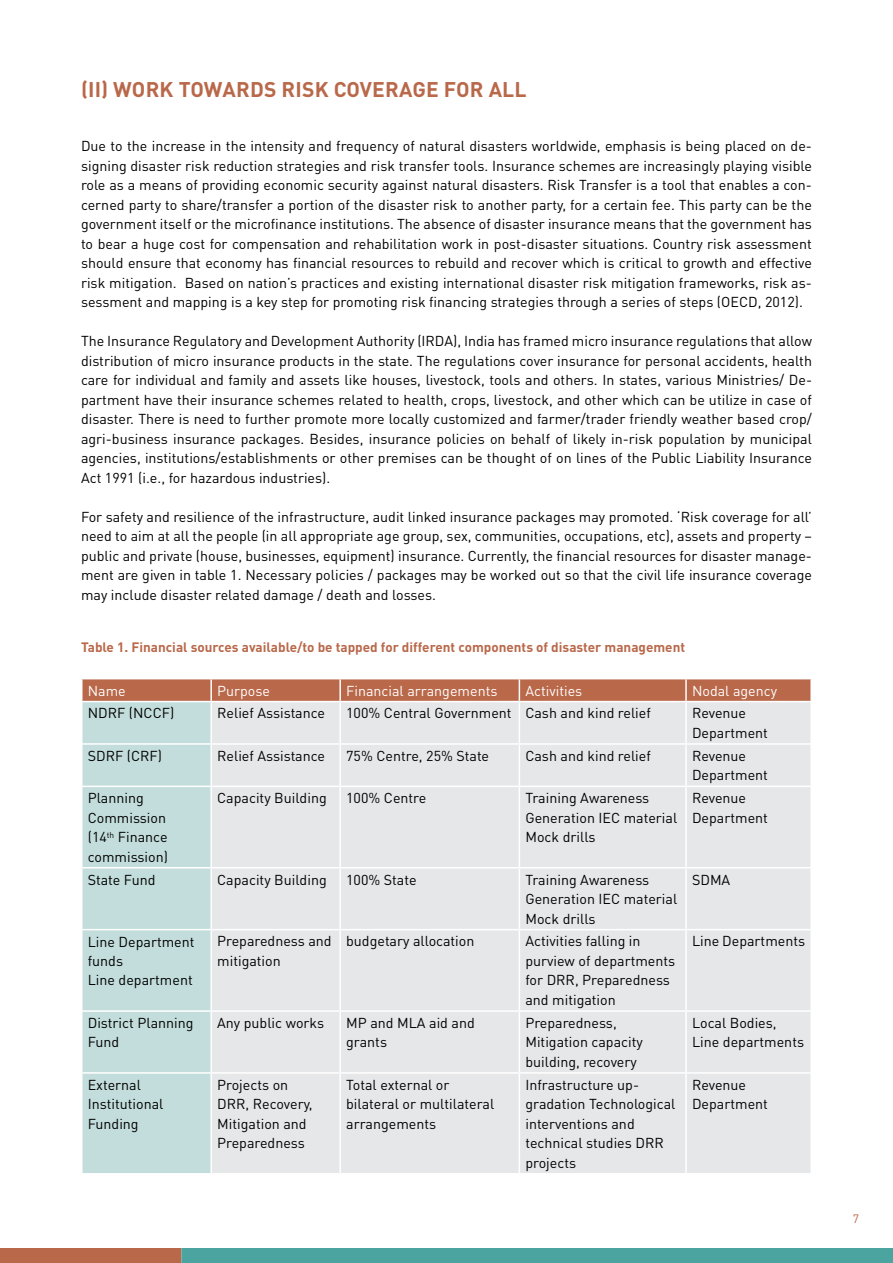
<style>
.page{position:relative;width:893px;height:1263px;background:#fff}
.page>*{position:absolute;margin:0;border:0;box-sizing:border-box;transform-origin:0 0}
.t1{font:700 21px "DIN Pro";letter-spacing:.01em;color:#b9684a}
.t2{font:14.25px/19.5px "DIN Pro";color:#000}
.t3{font:14.25px "DIN Pro";color:#fff}
.t4{font:700 13.5px "DIN Pro";color:#b9684a}
.t5{font:12px "DIN Pro";color:#b9684a}
</style>
<div class="page">
<div style="left:0;top:1248px;width:181px;height:15px;background:#b9684a"></div>
<div style="left:181px;top:1248px;width:712px;height:15px;background:#4ba4a0"></div>
<div style="left:82px;top:702px;width:128px;height:471px;background:#c2dddb"></div>
<div style="left:212px;top:702px;width:598px;height:471px;background:#e6e7e8"></div>
<svg style="left:81px;top:679px;width:729px;height:22px;background:#bb6d50"></svg>
<hr style="left:685px;top:679px;width:2px;height:22px;background:#fff">
<hr style="left:339px;top:702px;width:2px;height:41px;background:#fff">
<hr style="left:519px;top:702px;width:1px;height:41px;background:#fff">
<hr style="left:685px;top:702px;width:2px;height:41px;background:#fff">
<hr style="left:81px;top:743px;width:130px;height:2px;background:#fff">
<hr style="left:211px;top:743px;width:129px;height:2px;background:#fff">
<hr style="left:340px;top:743px;width:179px;height:2px;background:#fff">
<hr style="left:339px;top:745px;width:2px;height:41px;background:#fff">
<hr style="left:519px;top:743px;width:167px;height:2px;background:#fff">
<hr style="left:519px;top:745px;width:1px;height:41px;background:#fff">
<hr style="left:686px;top:743px;width:126px;height:2px;background:#fff">
<hr style="left:685px;top:745px;width:2px;height:41px;background:#fff">
<hr style="left:81px;top:786px;width:130px;height:1px;background:#fff">
<hr style="left:211px;top:786px;width:129px;height:1px;background:#fff">
<hr style="left:340px;top:786px;width:179px;height:1px;background:#fff">
<hr style="left:339px;top:787px;width:2px;height:80px;background:#fff">
<hr style="left:519px;top:786px;width:167px;height:1px;background:#fff">
<hr style="left:519px;top:787px;width:1px;height:80px;background:#fff">
<hr style="left:686px;top:786px;width:126px;height:1px;background:#fff">
<hr style="left:685px;top:787px;width:2px;height:80px;background:#fff">
<hr style="left:81px;top:867px;width:130px;height:1px;background:#fff">
<hr style="left:211px;top:867px;width:129px;height:1px;background:#fff">
<hr style="left:340px;top:867px;width:179px;height:1px;background:#fff">
<hr style="left:339px;top:868px;width:2px;height:61px;background:#fff">
<hr style="left:519px;top:867px;width:167px;height:1px;background:#fff">
<hr style="left:519px;top:868px;width:1px;height:61px;background:#fff">
<hr style="left:686px;top:867px;width:126px;height:1px;background:#fff">
<hr style="left:685px;top:868px;width:2px;height:61px;background:#fff">
<hr style="left:81px;top:929px;width:130px;height:1px;background:#fff">
<hr style="left:211px;top:929px;width:129px;height:1px;background:#fff">
<hr style="left:340px;top:929px;width:179px;height:1px;background:#fff">
<hr style="left:339px;top:930px;width:2px;height:80px;background:#fff">
<hr style="left:519px;top:929px;width:167px;height:1px;background:#fff">
<hr style="left:519px;top:930px;width:1px;height:80px;background:#fff">
<hr style="left:686px;top:929px;width:126px;height:1px;background:#fff">
<hr style="left:685px;top:930px;width:2px;height:80px;background:#fff">
<hr style="left:81px;top:1010px;width:130px;height:2px;background:#fff">
<hr style="left:211px;top:1010px;width:129px;height:2px;background:#fff">
<hr style="left:340px;top:1010px;width:179px;height:2px;background:#fff">
<hr style="left:339px;top:1012px;width:2px;height:60px;background:#fff">
<hr style="left:519px;top:1010px;width:167px;height:2px;background:#fff">
<hr style="left:519px;top:1012px;width:1px;height:60px;background:#fff">
<hr style="left:686px;top:1010px;width:126px;height:2px;background:#fff">
<hr style="left:685px;top:1012px;width:2px;height:60px;background:#fff">
<hr style="left:81px;top:1072px;width:130px;height:2px;background:#fff">
<hr style="left:211px;top:1072px;width:129px;height:2px;background:#fff">
<hr style="left:340px;top:1072px;width:179px;height:2px;background:#fff">
<hr style="left:339px;top:1074px;width:2px;height:99px;background:#fff">
<hr style="left:519px;top:1072px;width:167px;height:2px;background:#fff">
<hr style="left:519px;top:1074px;width:1px;height:99px;background:#fff">
<hr style="left:686px;top:1072px;width:126px;height:2px;background:#fff">
<hr style="left:685px;top:1074px;width:2px;height:99px;background:#fff">
<h1 class="t1" style="left:81px;top:75px;width:447px">(ii) Work Towards Risk Coverage for All</h1>
<p class="t2" style="left:81px;top:136px;width:732px;text-align:justify">Due to the increase in the intensity and frequency of natural disasters worldwide, emphasis is being placed on de&shy;signing disaster risk reduction strategies and risk transfer tools. Insurance schemes are increasingly playing visible role as a means of providing economic security against natural disasters. Risk Transfer is a tool that enables a con&shy;cerned party to share/transfer a portion of the disaster risk to another party, for a certain fee. This party can be the government itself or the microfinance institutions. The absence of disaster insurance means that the government has to bear a huge cost for compensation and rehabilitation work in post-disaster situations. Country risk assessment should ensure that economy has financial resources to rebuild and recover which is critical to growth and effective risk mitigation. Based on nation’s practices and existing international disaster risk mitigation frameworks, risk as&shy;sessment and mapping is a key step for promoting risk financing strategies through a series of steps (OECD, 2012).</p>
<p class="t2" style="left:81px;top:331px;width:732px;text-align:justify">The Insurance Regulatory and Development Authority (IRDA), India has framed micro insurance regulations that allow distribution of micro insurance products in the state. The regulations cover insurance for personal accidents, health care for individual and family and assets like houses, livestock, tools and others. In states, various Ministries/ De&shy;partment have their insurance schemes related to health, crops, livestock, and other which can be utilize in case of disaster. There is need to further promote more locally customized and farmer/trader friendly weather based crop/ agri-business insurance packages. Besides, insurance policies on behalf of likely in-risk population by municipal agencies, institutions/establishments or other premises can be thought of on lines of the Public Liability Insurance Act 1991 (i.e., for hazardous industries).</p>
<p class="t2" style="left:81px;top:506px;width:732px;text-align:justify">For safety and resilience of the infrastructure, audit linked insurance packages may promoted. ‘Risk coverage for all’ need to aim at all the people (in all appropriate age group, sex, communities, occupations, etc), assets and property – public and private (house, businesses, equipment) insurance. Currently, the financial resources for disaster manage&shy;ment are given in table 1. Necessary policies / packages may be worked out so that the civil life insurance coverage may include disaster related damage / death and losses.</p>
<p class="t4" style="left:81px;top:638px;width:606px">Table 1. Financial sources available/to be tapped for different components of disaster management</p>
<p class="t3" style="left:88px;top:681px;width:40px">Name</p>
<p class="t3" style="left:217px;top:681px;width:54px">Purpose</p>
<p class="t3" style="left:346px;top:681px;width:153px">Financial arrangements</p>
<p class="t3" style="left:525px;top:681px;width:58px">Activities</p>
<p class="t3" style="left:692px;top:681px;width:87px">Nodal agency</p>
<p class="t2" style="left:88px;top:703px;width:88px">NDRF (NCCF)</p>
<p class="t2" style="left:217px;top:703px;width:109px">Relief Assistance</p>
<p class="t2" style="left:346px;top:703px;width:306px">100% Central Government Cash and kind relief</p>
<p class="t2" style="left:692px;top:703px;width:77px">Revenue<br>Department</p>
<p class="t2" style="left:88px;top:745px;width:76px">SDRF (CRF)</p>
<p class="t2" style="left:217px;top:745px;width:109px">Relief Assistance</p>
<p class="t2" style="left:346px;top:745px;width:144px">75% Centre, 25% State</p>
<p class="t2" style="left:525px;top:745px;width:127px">Cash and kind relief</p>
<p class="t2" style="left:692px;top:745px;width:77px">Revenue<br>Department</p>
<p class="t2" style="left:88px;top:788px;width:82px">Planning<br>Commission (14<sup>th</sup> Finance commission)</p>
<p class="t2" style="left:217px;top:788px;width:111px">Capacity Building</p>
<p class="t2" style="left:346px;top:788px;width:82px">100% Centre</p>
<p class="t2" style="left:525px;top:788px;width:153px">Training Awareness<br>Generation IEC material<br>Mock drills</p>
<p class="t2" style="left:692px;top:788px;width:77px">Revenue<br>Department</p>
<p class="t2" style="left:88px;top:869px;width:69px">State Fund</p>
<p class="t2" style="left:217px;top:869px;width:111px">Capacity Building</p>
<p class="t2" style="left:346px;top:869px;width:72px">100% State</p>
<p class="t2" style="left:525px;top:869px;width:153px">Training Awareness<br>Generation IEC material<br>Mock drills</p>
<p class="t2" style="left:692px;top:869px;width:40px">SDMA</p>
<p class="t2" style="left:88px;top:931px;width:108px">Line Department funds<br>Line department</p>
<p class="t2" style="left:217px;top:931px;width:116px">Preparedness and mitigation</p>
<p class="t2" style="left:346px;top:931px;width:130px">budgetary allocation</p>
<p class="t2" style="left:525px;top:931px;width:151px">Activities falling in purview of departments for DRR, Preparedness and mitigation</p>
<p class="t2" style="left:692px;top:931px;width:115px">Line Departments</p>
<p class="t2" style="left:88px;top:1012px;width:107px">District Planning<br>Fund</p>
<p class="t2" style="left:217px;top:1012px;width:109px">Any public works</p>
<p class="t2" style="left:346px;top:1012px;width:130px">MP and MLA aid and grants</p>
<p class="t2" style="left:525px;top:1012px;width:119px">Preparedness,<br>Mitigation capacity building, recovery</p>
<p class="t2" style="left:692px;top:1012px;width:114px">Local Bodies,<br>Line departments</p>
<p class="t2" style="left:88px;top:1074px;width:77px">External<br>Institutional<br>Funding</p>
<p class="t2" style="left:217px;top:1074px;width:97px">Projects on<br>DRR, Recovery,<br>Mitigation and<br>Preparedness</p>
<p class="t2" style="left:346px;top:1074px;width:150px">Total external or bilateral or multilateral arrangements</p>
<p class="t2" style="left:525px;top:1074px;width:152px">Infrastructure up&shy;gradation Technological interventions and technical studies DRR projects</p>
<p class="t2" style="left:692px;top:1074px;width:77px">Revenue<br>Department</p>
<p class="t5" style="left:853px;top:1210px;width:8px">7</p>
</div>
